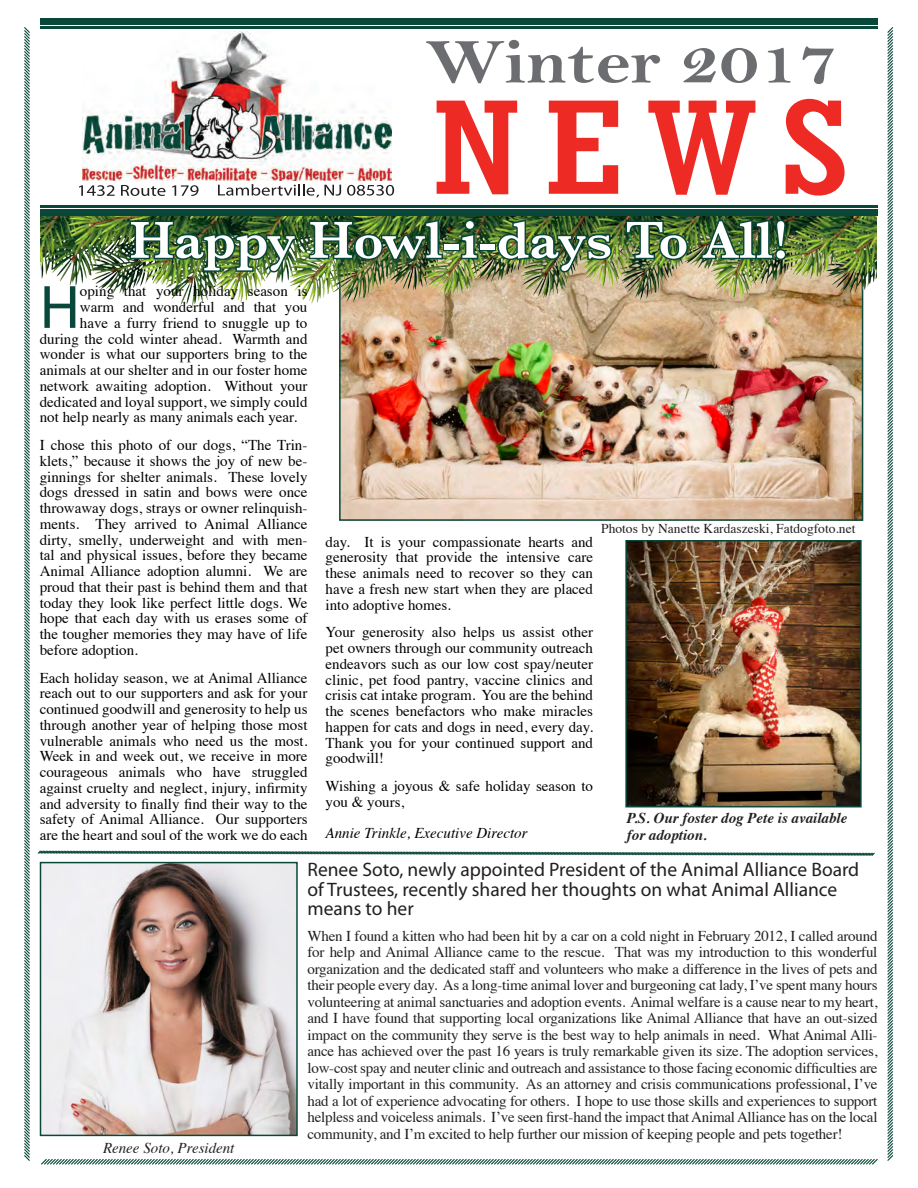
<style>
.page{position:relative;width:918px;height:1188px;background:#fff}
.page>*{position:absolute;margin:0;border:0;box-sizing:border-box;transform-origin:0 0}
.t1{font:61.8px "Myriad Pro";color:#084739}
.t2{font:600 54px "Baskerville";color:#fff}
.t3{font:19.5px/19.5px "Myriad Pro";color:#231f20}
.t4{font:15px/15.8px "Times";color:#000;text-align:justify}
.t5{font:15px/16.5px "Times";letter-spacing:-.015em;color:#231f20;text-align:justify}
.t6{font:italic 700 15px/16.5px "Times";color:#231f20}
.t7{font:italic 15px "Times";color:#000}
.t8{font:italic 15px "Times";color:#231f20}
.t9{font:13.5px "Times";color:#231f20}
</style>
<div class="page">
<img style="left:342px;top:313px;width:518px;height:205px">
<img style="left:40px;top:216px;width:837px;height:97px">
<svg style="left:24px;top:27px;width:6px;height:1134px;background:#8daaa3"></svg>
<svg style="left:887px;top:27px;width:7px;height:1134px"></svg>
<img style="left:43px;top:865px;width:252px;height:268px">
<div style="left:40px;top:862px;width:258px;height:274px;border:2px solid #084739"></div>
<svg style="left:37px;top:850px;width:838px;height:6px"></svg>
<div style="left:40px;top:18px;width:838px;height:6px;background:#084739"></div>
<hr style="left:40px;top:26px;width:838px;height:3px;background:#084739">
<div style="left:40px;top:210px;width:838px;height:6px;background:#084739"></div>
<hr style="left:40px;top:205px;width:838px;height:2px;background:#084739">
<svg style="left:437px;top:101px;width:80px;height:93px"></svg>
<svg style="left:549px;top:101px;width:69px;height:93px"></svg>
<svg style="left:648px;top:101px;width:107px;height:94px"></svg>
<svg style="left:786px;top:99px;width:59px;height:97px"></svg>
<svg style="left:79px;top:185px;width:36px;height:11px"></svg>
<svg style="left:121px;top:185px;width:44px;height:11px"></svg>
<svg style="left:172px;top:185px;width:27px;height:11px"></svg>
<svg style="left:218px;top:184px;width:123px;height:13px"></svg>
<svg style="left:347px;top:185px;width:47px;height:11px"></svg>
<img style="left:83px;top:31px;width:309px;height:149px">
<svg style="left:426px;top:40px;width:234px;height:43px"></svg>
<svg style="left:683px;top:48px;width:74px;height:35px"></svg>
<svg style="left:768px;top:48px;width:22px;height:35px"></svg>
<svg style="left:803px;top:46px;width:31px;height:38px"></svg>
<img style="left:628px;top:543px;width:231px;height:261px">
<div style="left:625px;top:540px;width:237px;height:267px;border:2px solid #084739"></div>
<img style="left:128px;top:219px;width:170px;height:56px">
<img style="left:307px;top:218px;width:137px;height:45px">
<div style="left:443px;top:243px;width:17px;height:8px;border:3px solid #084739"></div>
<svg style="left:459px;top:218px;width:21px;height:43px"></svg>
<div style="left:479px;top:243px;width:17px;height:8px;border:3px solid #084739"></div>
<img style="left:495px;top:218px;width:119px;height:57px">
<img style="left:624px;top:219px;width:66px;height:43px">
<img style="left:700px;top:218px;width:89px;height:45px">
<svg style="left:41px;top:1158px;width:837px;height:7px"></svg>
<p class="t2" style="left:130px;top:202px;width:660px">Happy Howl-i-days To All!</p>
<p class="t1" style="left:40px;top:269px;width:42px">H</p>
<p class="t4" style="left:80px;top:282px;width:229px">oping that your holiday season is</p>
<p class="t4" style="left:80px;top:298px;width:229px">warm and wonderful and that you</p>
<p class="t4" style="left:80px;top:314px;width:229px">have a furry friend to snuggle up to</p>
<p class="t4" style="left:40px;top:329px;width:269px">during the cold winter ahead. Warmth and</p>
<p class="t4" style="left:40px;top:345px;width:269px">wonder is what our supporters bring to the</p>
<p class="t4" style="left:40px;top:361px;width:269px">animals at our shelter and in our foster home</p>
<p class="t4" style="left:40px;top:377px;width:269px">network awaiting adoption. Without your</p>
<p class="t4" style="left:40px;top:392px;width:269px">dedicated and loyal support, we simply could</p>
<p class="t4" style="left:40px;top:408px;width:259px">not help nearly as many animals each year.</p>
<p class="t4" style="left:40px;top:436px;width:269px">I chose this photo of our dogs, “The Trin&shy;klets,” because it shows the joy of new be&shy;ginnings for shelter animals. These lovely dogs dressed in satin and bows were once throwaway dogs, strays or owner relinquish&shy;ments. They arrived to Animal Alliance dirty, smelly, underweight and with men&shy;tal and physical issues, before they became Animal Alliance adoption alumni. We are proud that their past is behind them and that today they look like perfect little dogs. We hope that each day with us erases some of the tougher memories they may have of life before adoption.</p>
<p class="t4" style="left:40px;top:668px;width:269px">Each holiday season, we at Animal Alliance reach out to our supporters and ask for your continued goodwill and generosity to help us through another year of helping those most vulnerable animals who need us the most.<br>Week in and week out, we receive in more courageous animals who have struggled against cruelty and neglect, injury, infirmity and adversity to finally find their way to the safety of Animal Alliance. Our supporters are the heart and soul of the work we do each</p>
<p class="t3" style="left:308px;top:860px;width:553px">Renee Soto, newly appointed President of the Animal Alliance Board of Trustees, recently shared her thoughts on what Animal Alliance means to her</p>
<p class="t5" style="left:308px;top:926px;width:572px">When I found a kitten who had been hit by a car on a cold night in February 2012, I called around for help and Animal Alliance came to the rescue. That was my introduction to this wonderful organization and the dedicated staff and volunteers who make a difference in the lives of pets and their people every day. As a long-time animal lover and burgeoning cat lady, I’ve spent many hours volunteering at animal sanctuaries and adoption events. Animal welfare is a cause near to my heart, and I have found that supporting local organizations like Animal Alliance that have an out-sized impact on the community they serve is the best way to help animals in need. What Animal Alli&shy;ance has achieved over the past 16 years is truly remarkable given its size. The adoption services, low-cost spay and neuter clinic and outreach and assistance to those facing economic difficulties are vitally important in this community. As an attorney and crisis communications professional, I’ve had a lot of experience advocating for others. I hope to use those skills and experiences to support helpless and voiceless animals. I’ve seen first-hand the impact that Animal Alliance has on the local community, and I’m excited to help further our mission of keeping people and pets together!</p>
<p class="t8" style="left:103px;top:1135px;width:133px">Renee Soto, President</p>
<p class="t9" style="left:601px;top:516px;width:256px">Photos by Nanette Kardaszeski, Fatdogfoto.net</p>
<p class="t4" style="left:326px;top:532px;width:269px">day. It is your compassionate hearts and generosity that provide the intensive care these animals need to recover so they can have a fresh new start when they are placed into adoptive homes.</p>
<p class="t4" style="left:326px;top:623px;width:269px">Your generosity also helps us assist other pet owners through our community outreach endeavors such as our low cost spay/neuter clinic, pet food pantry, vaccine clinics and crisis cat intake program. You are the behind the scenes benefactors who make miracles happen for cats and dogs in need, every day.<br>Thank you for your continued support and goodwill!</p>
<p class="t4" style="left:326px;top:777px;width:269px">Wishing a joyous &amp; safe holiday season to you &amp; yours,</p>
<p class="t7" style="left:326px;top:820px;width:203px">Annie Trinkle, Executive Director</p>
<p class="t6" style="left:627px;top:809px;width:222px">P.S. Our foster dog Pete is available for adoption.</p>
</div>
